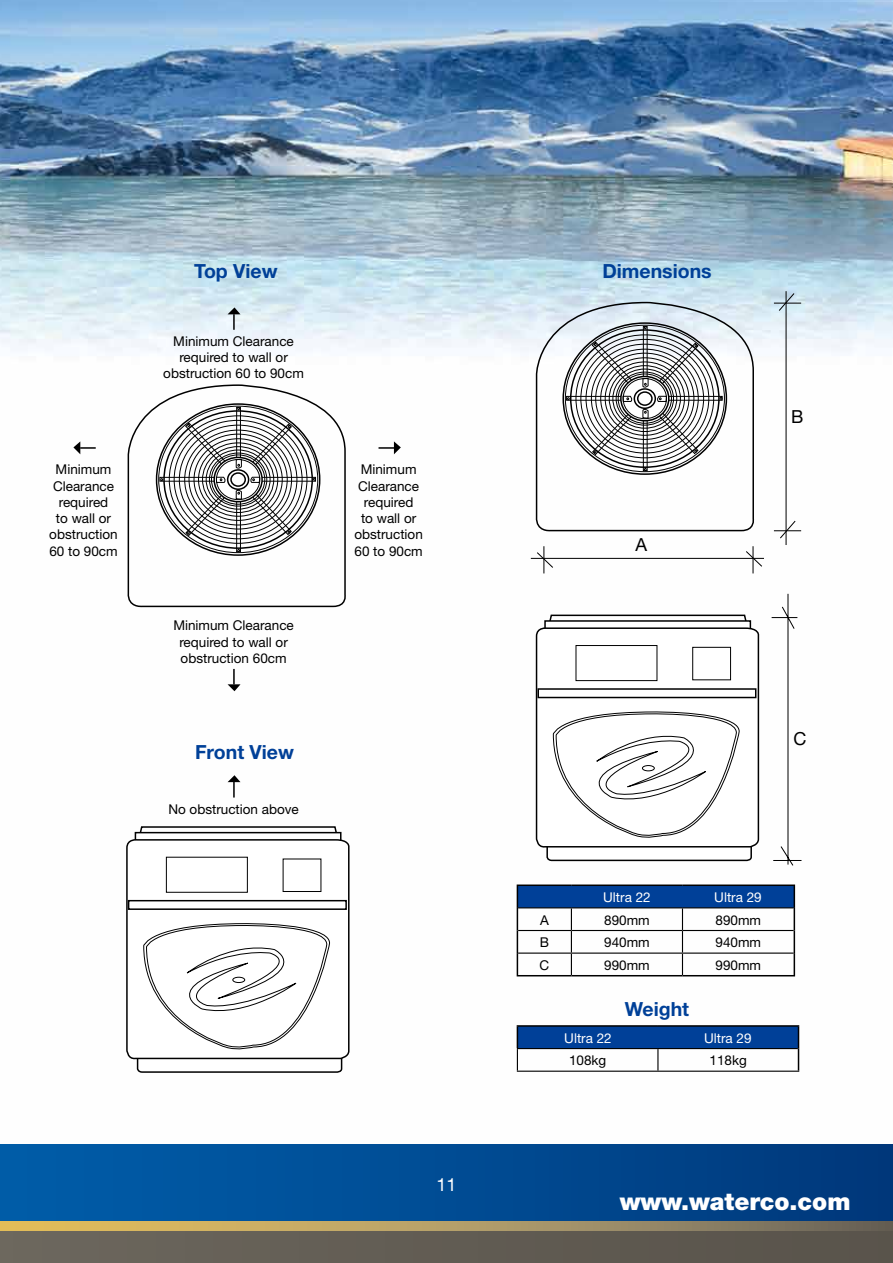
<style>
.page{position:relative;width:893px;height:1263px;background:#fff}
.page>*{position:absolute;margin:0;border:0;box-sizing:border-box;transform-origin:0 0}
.t1{font:900 24px "Helvetica Neue";color:#fff}
.t2{font:700 19.5px "Helvetica Neue LT Std";color:#004098}
.t3{font:18px "Helvetica Neue";color:#000}
.t4{font:18px "Helvetica Neue";color:#fff}
.t5{font:13.5px/16.2px "Helvetica Neue";color:#000;text-align:center}
.t6{font:13.5px "Helvetica Neue";color:#fff}
</style>
<div class="page">
<img style="left:0;top:0;width:893px;height:1145px">
<div style="left:0;top:1145px;width:893px;height:118px;background:linear-gradient(to right,#005eaa,#00387c)"></div>
<div style="left:0;top:1229px;width:893px;height:34px;background:#625c53"></div>
<svg style="left:0;top:1221px;width:893px;height:9px;background:#af9962"></svg>
<svg style="left:228px;top:307px;width:12px;height:23px"></svg>
<svg style="left:73px;top:441px;width:23px;height:13px"></svg>
<svg style="left:378px;top:441px;width:23px;height:13px"></svg>
<svg style="left:228px;top:669px;width:12px;height:22px"></svg>
<svg style="left:228px;top:775px;width:12px;height:22px"></svg>
<svg style="left:136px;top:825px;width:204px;height:7px"></svg>
<div style="left:135px;top:833px;width:206px;height:14px;background:#fff"></div>
<div style="left:135px;top:832px;width:206px;height:16px;border:2px solid #000"></div>
<svg style="left:125px;top:838px;width:225px;height:222px"></svg>
<div style="left:166px;top:857px;width:81px;height:35px;background:#fff"></div>
<div style="left:166px;top:857px;width:82px;height:36px;border:1px solid #000"></div>
<div style="left:283px;top:859px;width:38px;height:32px;background:#fff"></div>
<div style="left:128px;top:900px;width:219px;height:10px;border:2px solid #000"></div>
<svg style="left:136px;top:923px;width:207px;height:150px"></svg>
<div style="left:233px;top:977px;width:12px;height:6px;border:1px solid #000;border-radius:50%"></div>
<svg style="left:771px;top:593px;width:31px;height:273px"></svg>
<svg style="left:546px;top:613px;width:204px;height:7px"></svg>
<div style="left:545px;top:621px;width:205px;height:15px;background:#fff"></div>
<div style="left:544px;top:620px;width:207px;height:17px;border:2px solid #000"></div>
<svg style="left:535px;top:627px;width:225px;height:221px"></svg>
<div style="left:576px;top:645px;width:81px;height:36px;background:#fff"></div>
<div style="left:576px;top:645px;width:81px;height:36px;border:1px solid #000"></div>
<div style="left:693px;top:647px;width:38px;height:33px;background:#fff"></div>
<div style="left:692px;top:647px;width:39px;height:33px;border:1px solid #000"></div>
<div style="left:537px;top:688px;width:219px;height:10px;border:2px solid #000"></div>
<svg style="left:546px;top:711px;width:207px;height:151px"></svg>
<div style="left:642px;top:765px;width:13px;height:6px;border:1px solid #000;border-radius:50%"></div>
<svg style="left:127px;top:385px;width:220px;height:223px"></svg>
<div style="left:236px;top:407px;width:5px;height:145px;border:1px solid #000"></div>
<div style="left:160px;top:477px;width:156px;height:4px;border:1px solid #000"></div>
<svg style="left:185px;top:422px;width:107px;height:114px"></svg>
<svg style="left:535px;top:303px;width:220px;height:229px"></svg>
<hr style="left:531px;top:558px;width:233px;height:1px;background:#000">
<svg style="left:536px;top:546px;width:18px;height:27px"></svg>
<svg style="left:745px;top:546px;width:18px;height:27px"></svg>
<hr style="left:786px;top:291px;width:1px;height:254px;background:#000">
<svg style="left:774px;top:520px;width:27px;height:19px"></svg>
<svg style="left:774px;top:292px;width:27px;height:20px"></svg>
<div style="left:643px;top:326px;width:4px;height:145px;border:1px solid #000"></div>
<div style="left:566px;top:396px;width:156px;height:4px;border:1px solid #000"></div>
<svg style="left:592px;top:341px;width:107px;height:114px"></svg>
<hr style="left:517px;top:884px;width:54px;height:2px;background:#000">
<hr style="left:571px;top:884px;width:111px;height:2px;background:#000">
<hr style="left:682px;top:884px;width:113px;height:2px;background:#000">
<svg style="left:517px;top:885px;width:278px;height:90px"></svg>
<hr style="left:517px;top:975px;width:54px;height:1px;background:#000">
<hr style="left:571px;top:975px;width:111px;height:1px;background:#000">
<hr style="left:682px;top:975px;width:113px;height:1px;background:#000">
<hr style="left:517px;top:1025px;width:141px;height:2px;background:#000">
<hr style="left:658px;top:1025px;width:141px;height:2px;background:#000">
<svg style="left:517px;top:1026px;width:282px;height:44px"></svg>
<hr style="left:517px;top:1070px;width:141px;height:2px;background:#000">
<hr style="left:658px;top:1070px;width:141px;height:2px;background:#000">
<h2 class="t2" style="left:194px;top:259px;width:85px">Top View</h2>
<h2 class="t2" style="left:602px;top:259px;width:111px">Dimensions</h2>
<p class="t5" style="left:163px;top:333px;width:142px">Minimum Clearance required to wall or obstruction 60 to 90cm</p>
<p class="t5" style="left:49px;top:461px;width:70px">Minimum<br>Clearance required<br>to wall or obstruction<br>60 to 90cm</p>
<p class="t5" style="left:354px;top:461px;width:70px">Minimum<br>Clearance required<br>to wall or obstruction<br>60 to 90cm</p>
<p class="t5" style="left:173px;top:617px;width:122px">Minimum Clearance required to wall or obstruction 60cm</p>
<h2 class="t2" style="left:195px;top:740px;width:100px">Front View</h2>
<p class="t5" style="left:168px;top:800px;width:132px">No obstruction above</p>
<h3 class="t4" style="left:437px;top:1174px;width:22px">11</h3>
<h3 class="t3" style="left:635px;top:534px;width:13px">A</h3>
<h3 class="t3" style="left:791px;top:406px;width:14px">B</h3>
<h3 class="t3" style="left:793px;top:728px;width:14px">C</h3>
<p class="t6" style="left:603px;top:889px;width:49px">Ultra 22</p>
<p class="t6" style="left:714px;top:889px;width:49px">Ultra 29</p>
<p class="t5" style="left:540px;top:911px;width:10px">A</p>
<p class="t5" style="left:604px;top:911px;width:47px">890mm</p>
<p class="t5" style="left:715px;top:911px;width:47px">890mm</p>
<p class="t5" style="left:540px;top:934px;width:11px">B</p>
<p class="t5" style="left:604px;top:934px;width:47px">940mm</p>
<p class="t5" style="left:715px;top:934px;width:47px">940mm</p>
<p class="t5" style="left:540px;top:957px;width:11px">C</p>
<p class="t5" style="left:604px;top:957px;width:47px">990mm</p>
<p class="t5" style="left:715px;top:957px;width:47px">990mm</p>
<h2 class="t2" style="left:625px;top:997px;width:66px">Weight</h2>
<p class="t6" style="left:564px;top:1030px;width:49px">Ultra 22</p>
<p class="t6" style="left:704px;top:1030px;width:49px">Ultra 29</p>
<p class="t5" style="left:569px;top:1052px;width:39px">108kg</p>
<p class="t5" style="left:709px;top:1052px;width:39px">118kg</p>
<h1 class="t1" style="left:620px;top:1187px;width:232px">www.waterco.com</h1>
</div>
